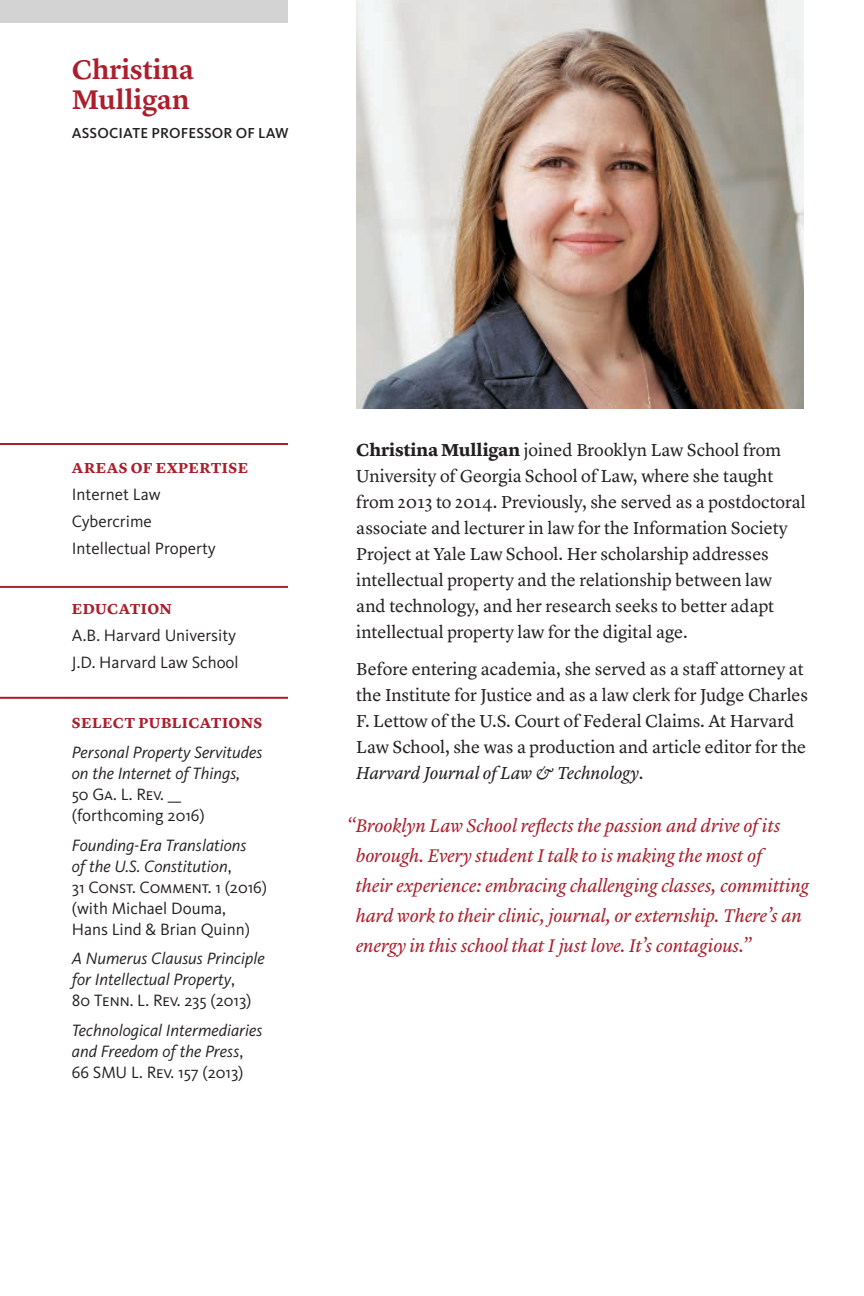
<style>
.page{position:relative;width:864px;height:1296px;background:#fff}
.page>*{position:absolute;margin:0;border:0;box-sizing:border-box;transform-origin:0 0}
.t1{font:600 28px/30px "Lyon Text";color:#ab1e2c}
.t2{font:italic 19px/30px "Lyon Text";letter-spacing:-.005em;color:#ab1e2c}
.t3{font:18px/26px "Lyon Text";color:#231f20}
.t4{font:17px/21px "Kievit OT";color:#231f20}
.t5{font:italic 17px/21px "Kievit OT";color:#231f20}
.t6{font:700 15px "Lyon Text";letter-spacing:.035em;color:#ab1e2c}
.t7{font:500 15px "Kievit OT";letter-spacing:.01em;color:#231f20}
.s1{font-style:italic}
.s2{font-style:normal}
.s3{font-weight:700}
</style>
<div class="page">
<img style="left:356px;top:0;width:448px;height:408px">
<hr style="left:0;top:443px;width:288px;height:2px;background:#ab1e2c">
<hr style="left:0;top:586px;width:288px;height:2px;background:#ab1e2c">
<hr style="left:0;top:697px;width:288px;height:2px;background:#ab1e2c">
<div style="left:0;top:0;width:288px;height:23px;background:#d2d3d2"></div>
<h1 class="t1" style="left:72px;top:52px;width:124px">Christina<br>Mulligan</h1>
<p class="t7" style="left:72px;top:124px;width:218px">ASSOCIATE PROFESSOR OF LAW</p>
<p class="t6" style="left:72px;top:457px;width:178px">AREAS OF EXPERTISE</p>
<p class="t4" style="left:72px;top:481px;width:146px;line-height:27px">Internet Law<br>Cybercrime<br>Intellectual Property</p>
<p class="t6" style="left:72px;top:598px;width:102px">EDUCATION</p>
<p class="t4" style="left:72px;top:622px;width:168px;line-height:27px">A.B. Harvard University<br>J.D. Harvard Law School</p>
<p class="t6" style="left:72px;top:712px;width:192px">SELECT PUBLICATIONS</p>
<p class="t5" style="left:72px;top:742px;width:192px">Personal Property Servitudes on the Internet of Things,</p>
<p class="t4" style="left:72px;top:784px;width:135px">50 Ga. L. Rev. __ (forthcoming 2016)</p>
<p class="t4" style="left:72px;top:835px;width:197px"><span class="s1">Founding-Era Translations<br>of the U.S. Constitution</span>,<br>31 Const. Comment. 1 (2016) (with Michael Douma,<br>Hans Lind &amp; Brian Quinn)</p>
<p class="t5" style="left:72px;top:948px;width:194px">A Numerus Clausus Principle for Intellectual Property<span class="s2">,<br>80 Tenn. L. Rev. 235 (2013)</span></p>
<p class="t5" style="left:72px;top:1020px;width:192px">Technological Intermediaries and Freedom of the Press<span class="s2">,<br>66 SMU L. Rev. 157 (2013)</span></p>
<p class="t3" style="left:356px;top:435px;width:451px"><span class="s3">Christina Mulligan</span> joined Brooklyn Law School from University of Georgia School of Law, where she taught from 2013 to 2014. Previously, she served as a postdoctoral associate and lecturer in law for the Information Society Project at Yale Law School. Her scholarship addresses intellectual property and the relationship between law and technology, and her research seeks to better adapt intellectual property law for the digital age.</p>
<p class="t3" style="left:356px;top:654px;width:453px">Before entering academia, she served as a staff attorney at the Institute for Justice and as a law clerk for Judge Charles F. Lettow of the U.S. Court of Federal Claims. At Harvard Law School, she was a production and article editor for the <span class="s1">Harvard Journal of Law &amp; Technology</span>.</p>
<p class="t2" style="left:356px;top:809px;width:455px;text-indent:-10px">“Brooklyn Law School reflects the passion and drive of its borough. Every student I talk to is making the most of<br>their experience: embracing challenging classes, committing hard work to their clinic, journal, or externship. There’s an energy in this school that I just love. It’s contagious.”</p>
</div>
